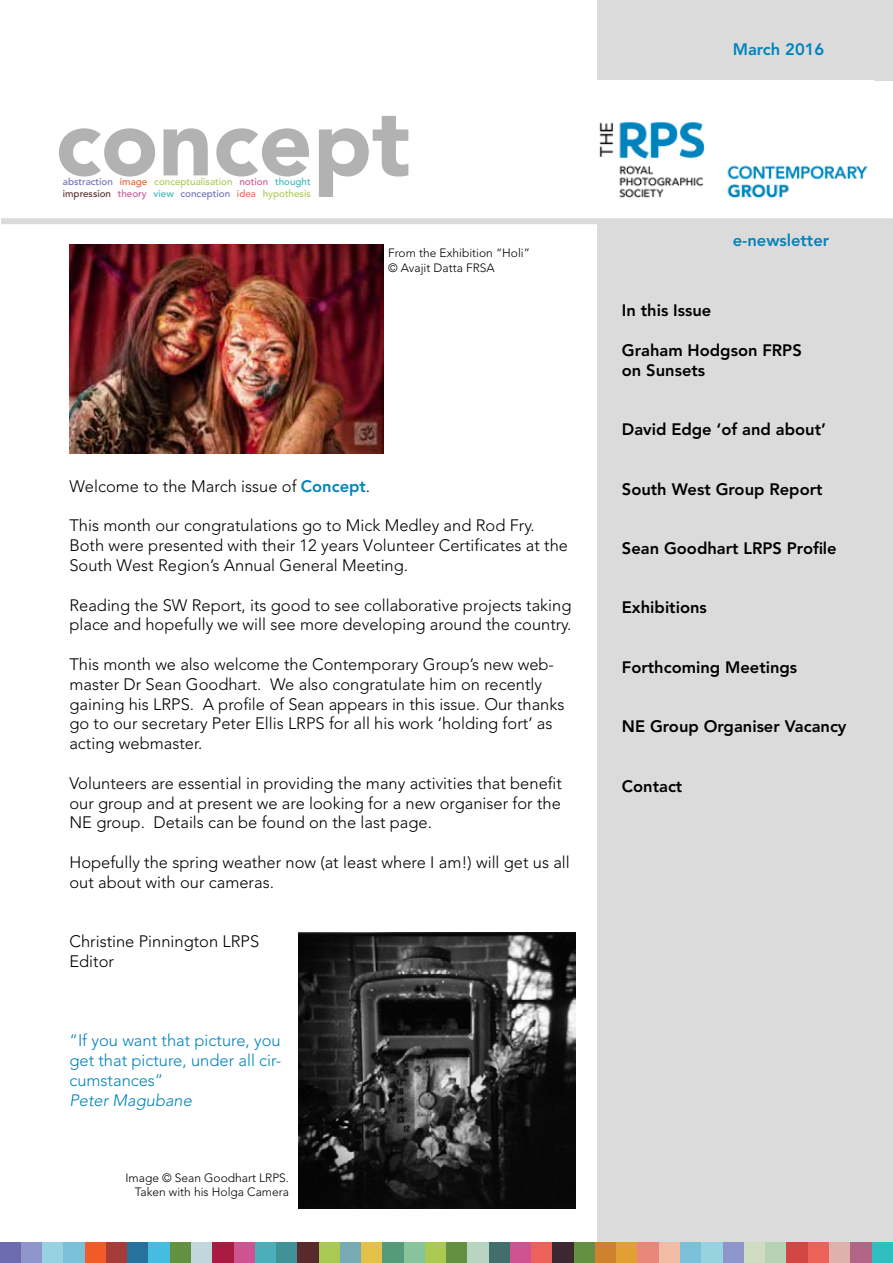
<style>
.page{position:relative;width:893px;height:1263px;background:#fff}
.page>*{position:absolute;margin:0;border:0;box-sizing:border-box;transform-origin:0 0}
.t1{font:900 94.5px "Avenir LT Std";color:#b3b2b2}
.t2{font:300 16.5px/19.8px "Avenir LT Std";color:#000}
.t3{font:800 16.5px/19.8px "Avenir LT Std";color:#000}
.t4{font:300 16.5px/19.8px "Avenir LT Std";color:#0083bd;text-align:justify}
.t5{font:800 16.5px "Avenir LT Std";color:#0083bd}
.t6{font:italic 300 16.5px "Avenir LT Std";color:#0083bd}
.t7{font:300 12px/14.4px "Avenir LT Std";color:#000}
.t8{font:500 9.9px/11.9px "Avenir LT Std";color:#abca54}
.s1{color:#6d6db1}
.s2{color:#eb5d2c}
.s3{color:#cf5492}
.s4{color:#3bb8ba}
.s5{color:#582a2c}
.s6{color:#ec625b}
.s7{font-weight:800;color:#0083bd}
</style>
<div class="page">
<div style="left:597px;top:224px;width:295px;height:1029px;background:#dbdbdb"></div>
<div style="left:0;top:1243px;width:21px;height:20px;background:#6e6cb1"></div>
<div style="left:21px;top:1243px;width:22px;height:20px;background:#8d95ca"></div>
<div style="left:43px;top:1243px;width:21px;height:20px;background:#96d2e0"></div>
<div style="left:64px;top:1243px;width:21px;height:20px;background:#79c0d8"></div>
<div style="left:85px;top:1243px;width:21px;height:20px;background:#f15a29"></div>
<div style="left:106px;top:1243px;width:22px;height:20px;background:#a53c39"></div>
<div style="left:128px;top:1243px;width:21px;height:20px;background:#27719d"></div>
<div style="left:149px;top:1243px;width:21px;height:20px;background:#46bde0"></div>
<div style="left:170px;top:1243px;width:21px;height:20px;background:#639141"></div>
<div style="left:191px;top:1243px;width:22px;height:20px;background:#c2d6de"></div>
<div style="left:213px;top:1243px;width:21px;height:20px;background:#aa1b42"></div>
<div style="left:234px;top:1243px;width:21px;height:20px;background:#cf5391"></div>
<div style="left:255px;top:1243px;width:21px;height:20px;background:#4aafb9"></div>
<div style="left:276px;top:1243px;width:22px;height:20px;background:#419297"></div>
<div style="left:298px;top:1243px;width:21px;height:20px;background:#582a2b"></div>
<div style="left:319px;top:1243px;width:21px;height:20px;background:#aaca53"></div>
<div style="left:340px;top:1243px;width:21px;height:20px;background:#78aab4"></div>
<div style="left:361px;top:1243px;width:22px;height:20px;background:#e4c148"></div>
<div style="left:383px;top:1243px;width:21px;height:20px;background:#559b7a"></div>
<div style="left:404px;top:1243px;width:21px;height:20px;background:#87c39b"></div>
<div style="left:425px;top:1243px;width:21px;height:20px;background:#aaca53"></div>
<div style="left:446px;top:1243px;width:22px;height:20px;background:#639141"></div>
<div style="left:468px;top:1243px;width:21px;height:20px;background:#b9d5c1"></div>
<div style="left:489px;top:1243px;width:21px;height:20px;background:#426f6b"></div>
<div style="left:510px;top:1243px;width:21px;height:20px;background:#cf5391"></div>
<div style="left:531px;top:1243px;width:22px;height:20px;background:#ec6159"></div>
<div style="left:553px;top:1243px;width:21px;height:20px;background:#3c2830"></div>
<div style="left:574px;top:1243px;width:21px;height:20px;background:#639141"></div>
<div style="left:595px;top:1243px;width:22px;height:20px;background:#ce822e"></div>
<div style="left:617px;top:1243px;width:21px;height:20px;background:#e29f34"></div>
<div style="left:638px;top:1243px;width:21px;height:20px;background:#e98679"></div>
<div style="left:659px;top:1243px;width:21px;height:20px;background:#f2bba5"></div>
<div style="left:680px;top:1243px;width:22px;height:20px;background:#79c0d8"></div>
<div style="left:702px;top:1243px;width:21px;height:20px;background:#96d2e0"></div>
<div style="left:723px;top:1243px;width:21px;height:20px;background:#8d95ca"></div>
<div style="left:744px;top:1243px;width:21px;height:20px;background:#d0dcc1"></div>
<div style="left:765px;top:1243px;width:22px;height:20px;background:#b5d2b4"></div>
<div style="left:787px;top:1243px;width:21px;height:20px;background:#d44643"></div>
<div style="left:808px;top:1243px;width:21px;height:20px;background:#ec6159"></div>
<div style="left:829px;top:1243px;width:21px;height:20px;background:#ddb2ad"></div>
<div style="left:872px;top:1243px;width:21px;height:20px;background:#2fbebe"></div>
<div style="left:850px;top:1243px;width:22px;height:20px;background:#b16687"></div>
<div style="left:598px;top:0;width:295px;height:81px;background:#dbdbdb"></div>
<div style="left:1px;top:218px;width:892px;height:6px;background:#dbdbdb"></div>
<img style="left:599px;top:121px;width:269px;height:77px">
<img style="left:298px;top:932px;width:277px;height:277px">
<img style="left:69px;top:245px;width:315px;height:208px">
<h1 class="t1" style="left:55px;top:85px;width:357px">concept</h1>
<p class="t8" style="left:63px;top:176px;width:249px"><span class="s1">abstraction</span> <span class="s2">image</span> conceptualisation <span class="s3">notion</span> <span class="s4">thought </span><span class="s5">impression</span> <span class="s3">theory</span> <span class="s4">view</span> <span class="s1">conception</span> <span class="s6">idea</span> hypothesis</p>
<p class="t7" style="left:388px;top:246px;width:143px">From the Exhibition “Holi” © Avajit Datta FRSA</p>
<p class="t2" style="left:69px;top:476px;width:302px">Welcome to the March issue of <span class="s7">Concept</span>.</p>
<p class="t2" style="left:69px;top:516px;width:500px">This month our congratulations go to Mick Medley and Rod Fry.<br>Both were presented with their 12 years Volunteer Certificates at the<br>South West Region’s Annual General Meeting.</p>
<p class="t2" style="left:69px;top:595px;width:503px">Reading the SW Report, its good to see collaborative projects taking place and hopefully we will see more developing around the country.</p>
<p class="t2" style="left:69px;top:654px;width:496px">This month we also welcome the Contemporary Group’s new web&shy;master Dr Sean Goodhart. We also congratulate him on recently gaining his LRPS. A profile of Sean appears in this issue. Our thanks go to our secretary Peter Ellis LRPS for all his work ‘holding fort’ as acting webmaster.</p>
<p class="t2" style="left:69px;top:773px;width:494px;text-align:justify">Volunteers are essential in providing the many activities that benefit our group and at present we are looking for a new organiser for the NE group. Details can be found on the last page.</p>
<p class="t2" style="left:69px;top:852px;width:502px">Hopefully the spring weather now (at least where I am!) will get us all out about with our cameras.</p>
<p class="t2" style="left:69px;top:931px;width:191px">Christine Pinnington LRPS<br>Editor</p>
<p class="t4" style="left:69px;top:1030px;width:213px">“If you want that picture, you get that picture, under all cir&shy;cumstances”</p>
<p class="t6" style="left:69px;top:1090px;width:124px">Peter Magubane</p>
<p class="t7" style="left:125px;top:1170px;width:165px;text-align:right">Image © Sean Goodhart LRPS.<br>Taken with his Holga Camera</p>
<p class="t5" style="left:733px;top:40px;width:93px">March 2016</p>
<p class="t5" style="left:733px;top:231px;width:98px">e-newsletter</p>
<p class="t3" style="left:622px;top:301px;width:91px">In this Issue</p>
<p class="t3" style="left:622px;top:340px;width:181px">Graham Hodgson FRPS on Sunsets</p>
<p class="t3" style="left:622px;top:420px;width:206px">David Edge ‘of and about’</p>
<p class="t3" style="left:622px;top:479px;width:202px">South West Group Report</p>
<p class="t3" style="left:622px;top:538px;width:216px">Sean Goodhart LRPS Profile</p>
<p class="t3" style="left:622px;top:598px;width:86px">Exhibitions</p>
<p class="t3" style="left:622px;top:657px;width:177px">Forthcoming Meetings</p>
<p class="t3" style="left:622px;top:717px;width:226px">NE Group Organiser Vacancy</p>
<p class="t3" style="left:622px;top:776px;width:62px">Contact</p>
</div>
